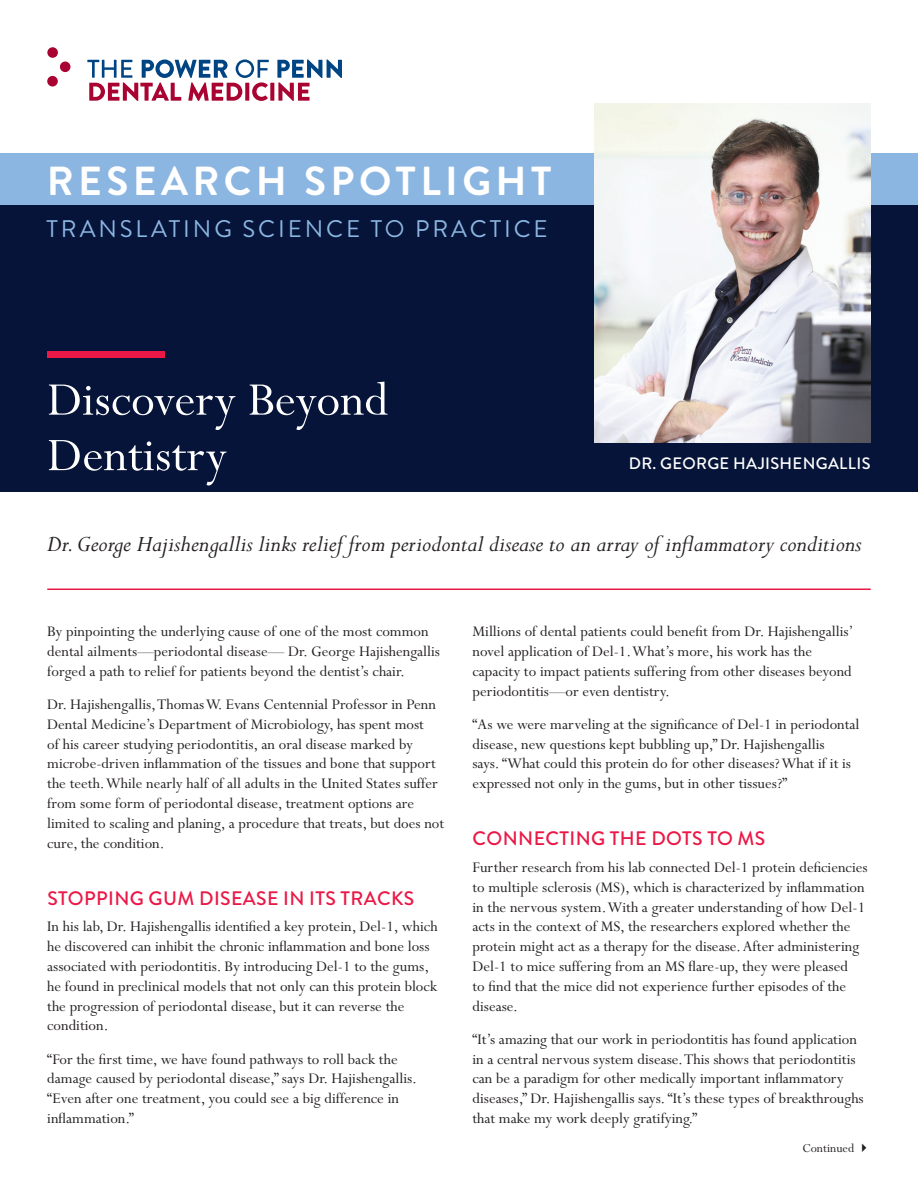
<style>
.page{position:relative;width:918px;height:1188px;background:#fff}
.page>*{position:absolute;margin:0;border:0;box-sizing:border-box;transform-origin:0 0}
.t1{font:52.5px/55.5px "Perpetua";color:#fff}
.t2{font:700 40.5px "Brandon Grotesque";letter-spacing:.11em;color:#fff}
.t3{font:italic 25.2px "Perpetua";color:#231f20}
.t4{font:24px "Brandon Grotesque";letter-spacing:.12em;color:#8bb6e1}
.t5{font:500 19.5px "Brandon Grotesque";letter-spacing:.02em;color:#ea1846}
.t6{font:16.5px/19.8px "Perpetua";color:#231f20}
.t7{font:500 16.5px "Brandon Grotesque";letter-spacing:.02em;color:#fff}
.t8{font:13.5px "Perpetua";color:#231f20}
</style>
<div class="page">
<div style="left:0;top:154px;width:918px;height:101px;background:#8bb6e1"></div>
<div style="left:0;top:206px;width:918px;height:286px;background:#061439"></div>
<svg style="left:87px;top:60px;width:182px;height:41px"></svg>
<svg style="left:270px;top:83px;width:4px;height:18px"></svg>
<svg style="left:277px;top:60px;width:65px;height:41px"></svg>
<div style="left:47px;top:47px;width:11px;height:11px;background:#a90332;border-radius:50%"></div>
<div style="left:60px;top:62px;width:11px;height:10px;background:#a90332;border-radius:50%"></div>
<div style="left:47px;top:76px;width:11px;height:11px;background:#a90332;border-radius:50%"></div>
<img style="left:594px;top:104px;width:277px;height:339px">
<div style="left:47px;top:351px;width:118px;height:7px;background:#ea1846"></div>
<hr style="left:47px;top:589px;width:824px;height:1px;background:#ea1846">
<p class="t2" style="left:47px;top:153px;width:506px">RESEARCH SPOTLIGHT</p>
<p class="t4" style="left:47px;top:213px;width:503px">TRANSLATING SCIENCE TO PRACTICE</p>
<p class="t1" style="left:47px;top:374px;width:343px">Discovery Beyond<br>Dentistry</p>
<p class="t7" style="left:629px;top:452px;width:243px">DR. GEORGE HAJISHENGALLIS</p>
<p class="t3" style="left:47px;top:532px;width:816px">Dr. George Hajishengallis links relief from periodontal disease to an array of inflammatory conditions</p>
<p class="t6" style="left:47px;top:622px;width:394px">By pinpointing the underlying cause of one of the most common dental ailments—periodontal disease— Dr. George Hajishengallis forged a path to relief for patients beyond the dentist’s chair.</p>
<p class="t6" style="left:47px;top:695px;width:399px">Dr. Hajishengallis, Thomas W. Evans Centennial Professor in Penn Dental Medicine’s Department of Microbiology, has spent most<br>of his career studying periodontitis, an oral disease marked by microbe-driven inflammation of the tissues and bone that support the teeth. While nearly half of all adults in the United States suffer from some form of periodontal disease, treatment options are limited to scaling and planing, a procedure that treats, but does not cure, the condition.</p>
<p class="t5" style="left:47px;top:885px;width:368px">STOPPING GUM DISEASE IN ITS TRACKS</p>
<p class="t6" style="left:47px;top:917px;width:392px">In his lab, Dr. Hajishengallis identified a key protein, Del-1, which he discovered can inhibit the chronic inflammation and bone loss associated with periodontitis. By introducing Del-1 to the gums, he found in preclinical models that not only can this protein block the progression of periodontal disease, but it can reverse the condition.</p>
<p class="t6" style="left:47px;top:1050px;width:371px">“For the first time, we have found pathways to roll back the damage caused by periodontal disease,” says Dr. Hajishengallis. “Even after one treatment, you could see a big difference in inflammation.”</p>
<p class="t6" style="left:472px;top:622px;width:382px">Millions of dental patients could benefit from Dr. Hajishengallis’ novel application of Del-1. What’s more, his work has the capacity to impact patients suffering from other diseases beyond periodontitis—or even dentistry.</p>
<p class="t6" style="left:472px;top:715px;width:389px">“As we were marveling at the significance of Del-1 in periodontal disease, new questions kept bubbling up,” Dr. Hajishengallis<br>says. “What could this protein do for other diseases? What if it is expressed not only in the gums, but in other tissues?”</p>
<p class="t5" style="left:473px;top:825px;width:294px">CONNECTING THE DOTS TO MS</p>
<p class="t6" style="left:472px;top:858px;width:397px">Further research from his lab connected Del-1 protein deficiencies to multiple sclerosis (MS), which is characterized by inflammation in the nervous system. With a greater understanding of how Del-1 acts in the context of MS, the researchers explored whether the protein might act as a therapy for the disease. After administering Del-1 to mice suffering from an MS flare-up, they were pleased<br>to find that the mice did not experience further episodes of the disease.</p>
<p class="t6" style="left:472px;top:1030px;width:393px">“It’s amazing that our work in periodontitis has found application in a central nervous system disease. This shows that periodontitis can be a paradigm for other medically important inflammatory diseases,” Dr. Hajishengallis says. “It’s these types of breakthroughs that make my work deeply gratifying.”</p>
<p class="t8" style="left:802px;top:1141px;width:70px">Continued ✔</p>
</div>
